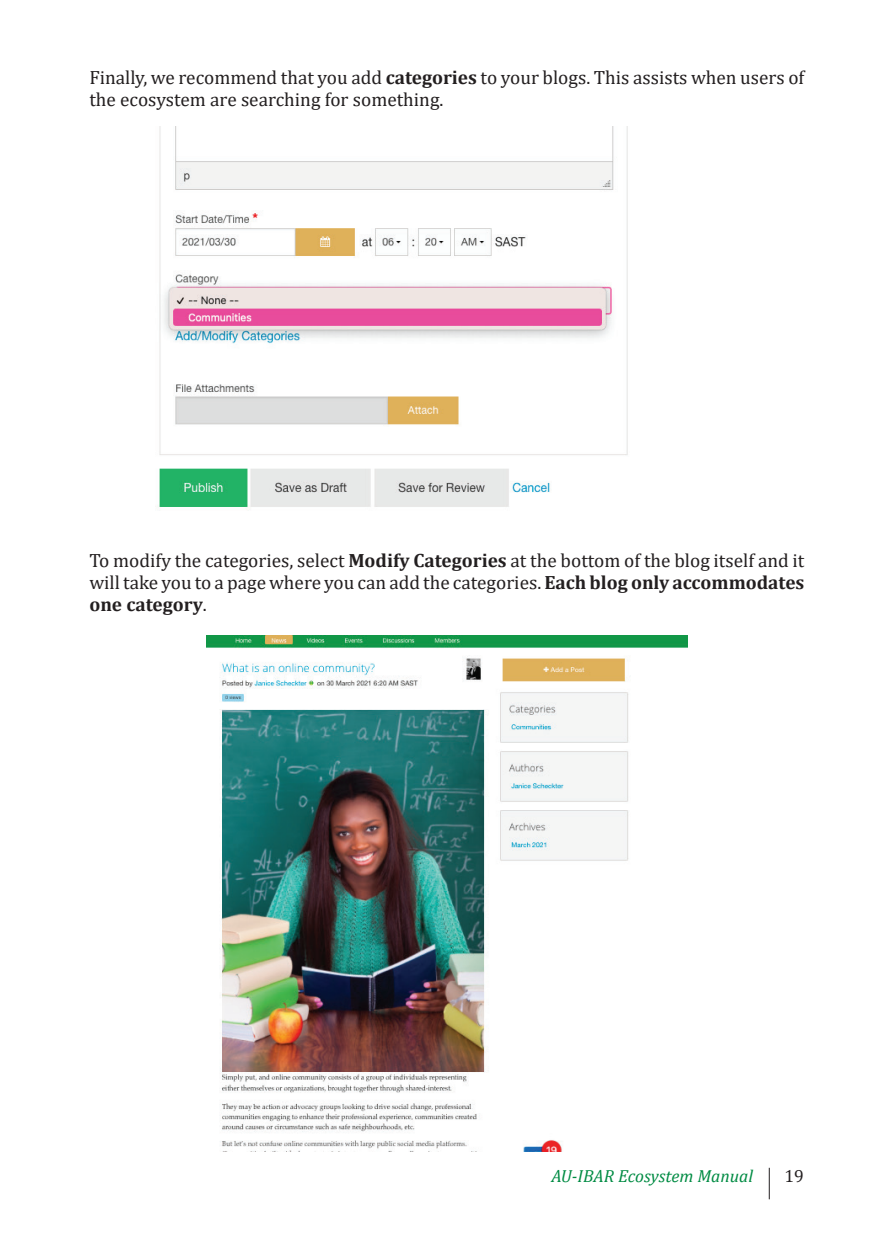
<style>
.page{position:relative;width:874px;height:1241px;background:#fff}
.page>*{position:absolute;margin:0;border:0;box-sizing:border-box;transform-origin:0 0}
.t1{font:19.25px/21.9px "Cambria";color:#231f20}
.t2{font:italic 17.5px "Cambria";color:#008b43}
.t3{font:17.5px "Cambria";color:#231f20}
.s1{font-weight:700}
</style>
<div class="page">
<hr style="left:768px;top:1167px;width:1px;height:32px;background:#231f20">
<img style="left:159px;top:126px;width:469px;height:381px">
<img style="left:206px;top:635px;width:481px;height:516px">
<p class="t1" style="left:89px;top:67px;width:716px">Finally, we recommend that you add <span class="s1">categories</span> to your blogs. This assists when users of the ecosystem are searching for something.</p>
<p class="t1" style="left:89px;top:549px;width:716px;text-align:justify">To modify the categories, select <span class="s1">Modify Categories</span> at the bottom of the blog itself and it will take you to a page where you can add the categories. <span class="s1">Each blog only accommodates one category</span>.</p>
<p class="t2" style="left:551px;top:1163px;width:203px">AU-IBAR Ecosystem Manual</p>
<p class="t3" style="left:784px;top:1165px;width:21px">19</p>
</div>
